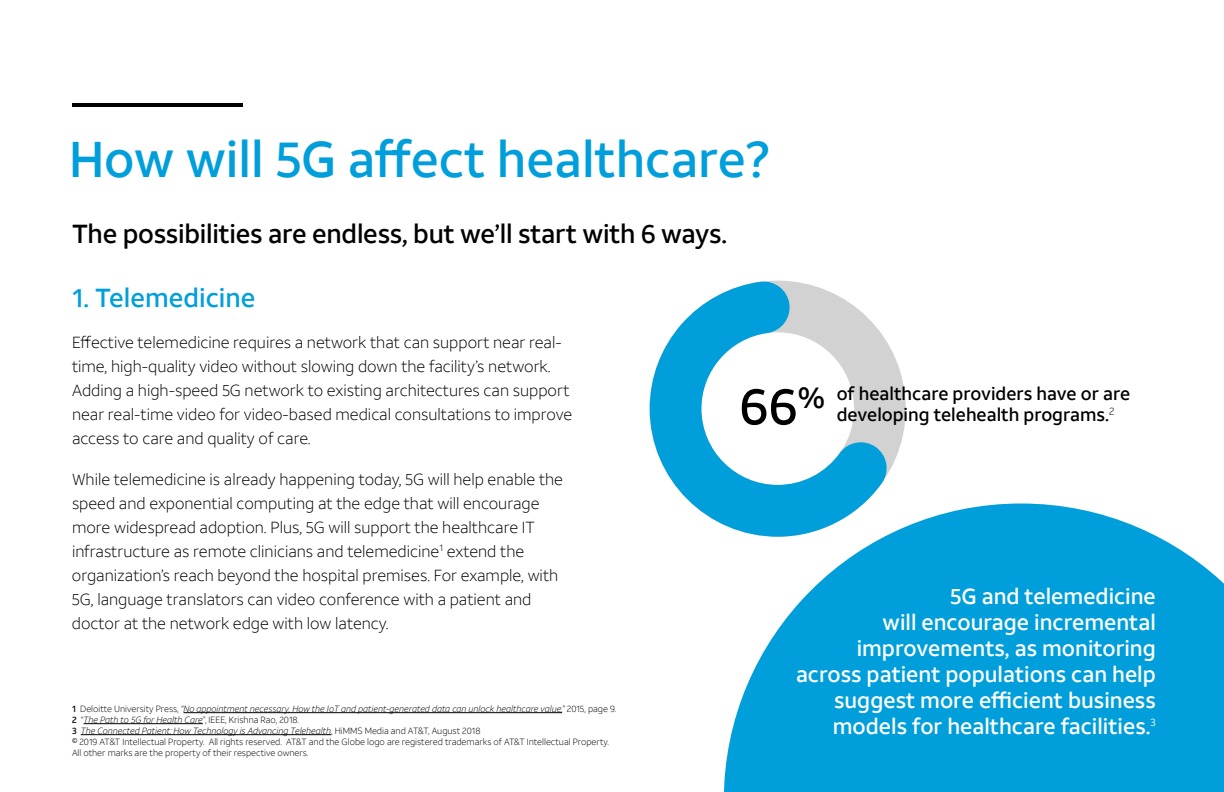
<style>
.page{position:relative;width:1224px;height:792px;background:#fff}
.page>*{position:absolute;margin:0;border:0;box-sizing:border-box;transform-origin:0 0}
.t1{font:500 50px "ATT Aleck Sans";color:#009fdb}
.t2{font:500 26px "ATT Aleck Sans";letter-spacing:-.01em;color:#000}
.t3{font:500 26px "ATT Aleck Sans";color:#009fdb}
.t4{font:500 21.7px/26.1px "ATT Aleck Sans";color:#fff;text-align:right}
.t5{font:500 18px/21.6px "ATT Aleck Sans";color:#000}
.t6{font:300 16px/24px "ATT Aleck Sans";color:#000}
.t7{font:300 9px/11px "ATT Aleck Sans";color:#000}
.s1{font-weight:500}
.s2{font-style:italic}
.s3{font-size:51px}
.s4{font-size:29.7px}
</style>
<div class="page">
<hr style="left:72px;top:103px;width:171px;height:4px;background:#000">
<hr style="left:184px;top:712px;width:378px;height:1px;background:#000">
<hr style="left:84px;top:723px;width:119px;height:1px;background:#000">
<hr style="left:81px;top:734px;width:250px;height:1px;background:#000">
<svg style="left:890px;top:348px;width:16px;height:122px;fill:#d2d2d2"></svg>
<svg style="left:650px;top:280px;width:240px;height:245px"></svg>
<svg style="left:724px;top:503px;width:500px;height:289px;background:#24ace0"></svg>
<h1 class="t1" style="left:69px;top:128px;width:702px">How will 5G affect healthcare?</h1>
<h2 class="t2" style="left:72px;top:217px;width:657px">The possibilities are endless, but we’ll start with 6 ways.</h2>
<h2 class="t3" style="left:72px;top:281px;width:185px">1. Telemedicine</h2>
<p class="t6" style="left:72px;top:330px;width:502px">Effective telemedicine requires a network that can support near real&shy;time, high-quality video without slowing down the facility’s network.<br>Adding a high-speed 5G network to existing architectures can support near real-time video for video-based medical consultations to improve access to care and quality of care.</p>
<p class="t6" style="left:72px;top:467px;width:493px">While telemedicine is already happening today, 5G will help enable the speed and exponential computing at the edge that will encourage more widespread adoption. Plus, 5G will support the healthcare IT infrastructure as remote clinicians and telemedicine<sup>1</sup> extend the organization’s reach beyond the hospital premises. For example, with 5G, language translators can video conference with a patient and doctor at the network edge with low latency.</p>
<p class="t7" style="left:72px;top:703px;width:546px"><span class="s1">1</span> Deloitte University Press, <span class="s2">“No appointment necessary, How the IoT and patient-generated data can unlock healthcare value,”</span> 2015, page 9.<br><span class="s1">2</span> “<span class="s2">The Path to 5G for Health Care</span>”, IEEE, Krishna Rao, 2018.<br><span class="s1">3</span> <span class="s2">The Connected Patient: How Technology is Advancing Telehealth</span>, HiMMS Media and AT&amp;T, August 2018<br>© 2019 AT&amp;T Intellectual Property. All rights reserved. AT&amp;T and the Globe logo are registered trademarks of AT&amp;T Intellectual Property.<br>All other marks are the property of their respective owners.</p>
<p class="t5" style="left:837px;top:383px;width:295px;text-indent:-98px"><span class="s3">66</span><span class="s4">%</span> of healthcare providers have or are developing telehealth programs.<sup>2</sup></p>
<h3 class="t4" style="left:796px;top:583px;width:361px">5G and telemedicine<br>will encourage incremental improvements, as monitoring across patient populations can help suggest more efficient business models for healthcare facilities.<sup>3</sup></h3>
</div>
